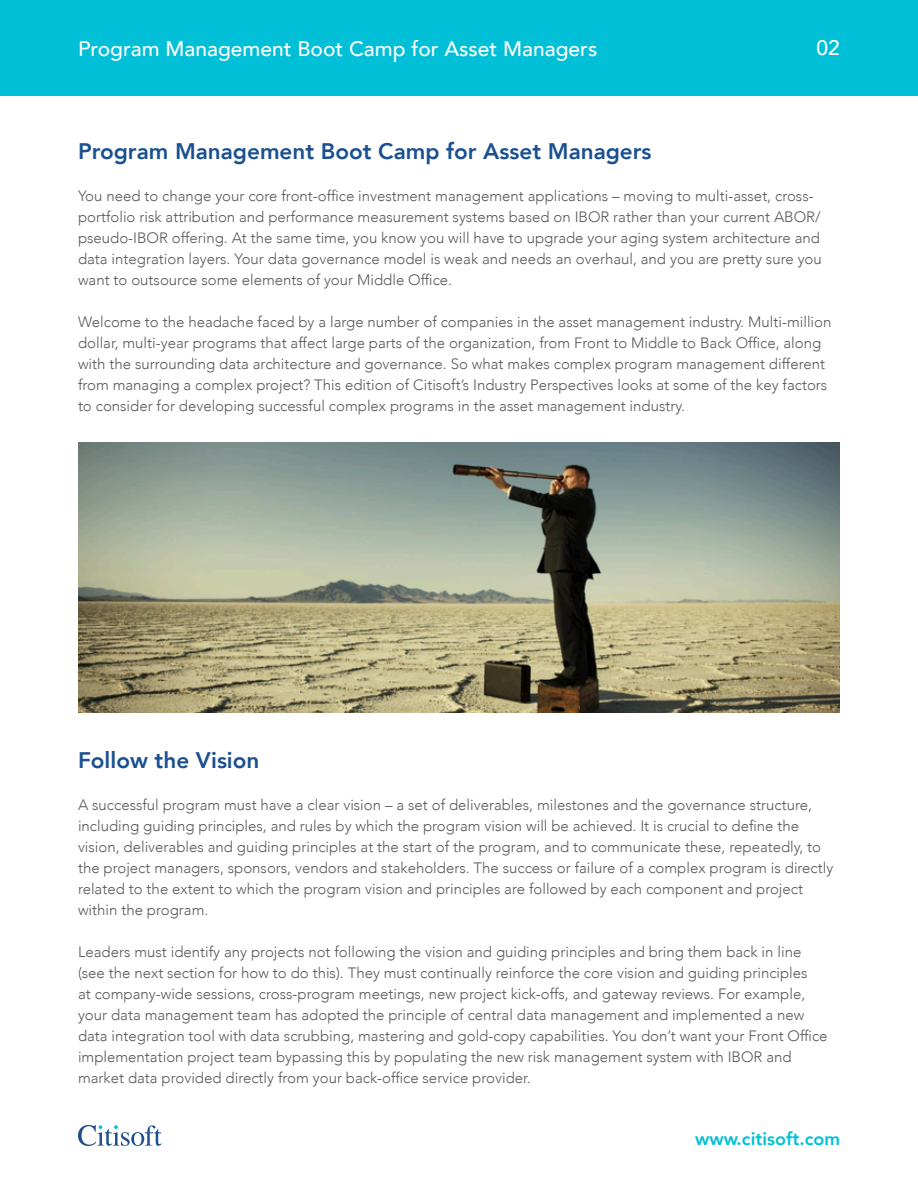
<style>
.page{position:relative;width:918px;height:1188px;background:#fff}
.page>*{position:absolute;margin:0;border:0;box-sizing:border-box;transform-origin:0 0}
.Main_Title{font:800 22.5px "Avenir";color:#1a5091}
.t1{font:500 21px "Avenir";color:#fff}
.t2{font:800 18px "Avenir";color:#00bfd6}
.Body{font:300 15px/21px "Avenir";color:#58595b}
.Main_Title-2{font:300 15px/21px "Avenir";color:#58595b}
</style>
<div class="page">
<div style="left:0;top:0;width:918px;height:96px;background:#00bfd6"></div>
<svg style="left:78px;top:1125px;width:84px;height:21px"></svg>
<img style="left:78px;top:442px;width:762px;height:270px">
<h2 class="t1" style="left:78px;top:31px;width:521px">Program Management Boot Camp for Asset Managers</h2>
<p class="Main_Title" style="left:78px;top:131px;width:575px">Program Management Boot Camp for Asset Managers</p>
<p class="t1" style="left:817px;top:29px;width:25px">02</p>
<p class="Main_Title-2" style="left:78px;top:185px;width:745px">You need to change your core front-office investment management applications – moving to multi-asset, cross&shy;portfolio risk attribution and performance measurement systems based on IBOR rather than your current ABOR/ pseudo-IBOR offering. At the same time, you know you will have to upgrade your aging system architecture and data integration layers. Your data governance model is weak and needs an overhaul, and you are pretty sure you want to outsource some elements of your Middle Office.</p>
<p class="Main_Title-2" style="left:78px;top:311px;width:755px">Welcome to the headache faced by a large number of companies in the asset management industry. Multi-million dollar, multi-year programs that affect large parts of the organization, from Front to Middle to Back Office, along with the surrounding data architecture and governance. So what makes complex program management different from managing a complex project? This edition of Citisoft’s Industry Perspectives looks at some of the key factors to consider for developing successful complex programs in the asset management industry.</p>
<p class="Main_Title" style="left:78px;top:740px;width:183px">Follow the Vision</p>
<p class="Body" style="left:78px;top:794px;width:757px">A successful program must have a clear vision – a set of deliverables, milestones and the governance structure, including guiding principles, and rules by which the program vision will be achieved. It is crucial to define the vision, deliverables and guiding principles at the start of the program, and to communicate these, repeatedly, to the project managers, sponsors, vendors and stakeholders. The success or failure of a complex program is directly related to the extent to which the program vision and principles are followed by each component and project within the program.</p>
<p class="Body" style="left:78px;top:941px;width:751px">Leaders must identify any projects not following the vision and guiding principles and bring them back in line (see the next section for how to do this). They must continually reinforce the core vision and guiding principles<br>at company-wide sessions, cross-program meetings, new project kick-offs, and gateway reviews. For example, your data management team has adopted the principle of central data management and implemented a new data integration tool with data scrubbing, mastering and gold-copy capabilities. You don’t want your Front Office implementation project team bypassing this by populating the new risk management system with IBOR and market data provided directly from your back-office service provider.</p>
<p class="t2" style="left:695px;top:1123px;width:146px">www.citisoft.com</p>
</div>
